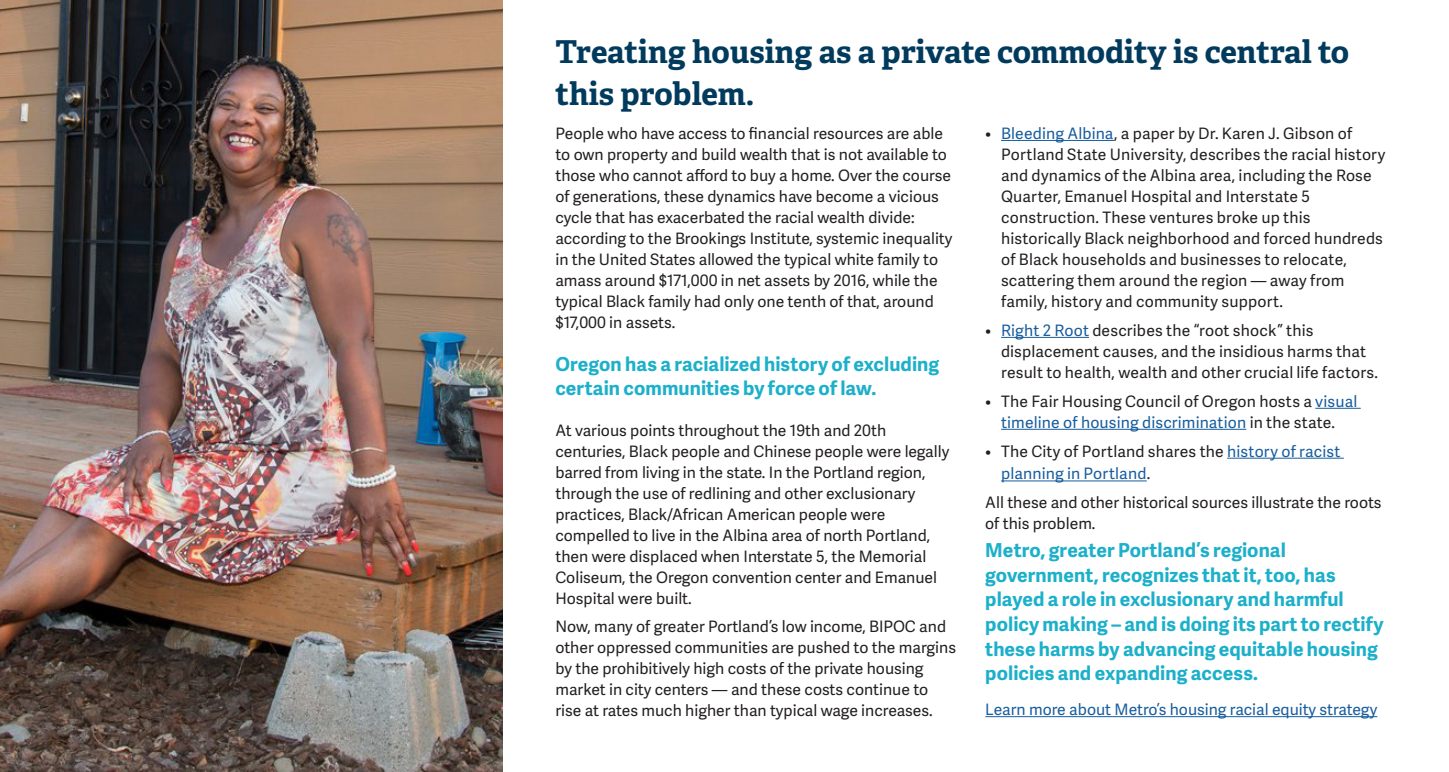
<style>
.page{position:relative;width:1449px;height:772px;background:#fff}
.page>*{position:absolute;margin:0;border:0;box-sizing:border-box;transform-origin:0 0}
.Title_18_Bold{font:700 31.5px/42px "Adelle PE";color:#003a5d}
.Heading_-_A_Sans{font:700 19.25px/24.5px "Adelle Sans";letter-spacing:.005em;color:#1cb0ca}
.t1{font:15.75px/21px "Adelle Sans";color:#231f20}
.t2{font:15.75px/22.8px "Adelle Sans";letter-spacing:.005em;color:#175d9e}
.s1{color:#175d9e}
.s2{color:#231f20}
</style>
<div class="page">
<img style="left:0;top:0;width:503px;height:772px">
<hr style="left:1001px;top:140px;width:113px;height:1px;background:#175d9e">
<hr style="left:1001px;top:337px;width:88px;height:1px;background:#175d9e">
<hr style="left:1315px;top:408px;width:46px;height:1px;background:#175d9e">
<hr style="left:1001px;top:429px;width:245px;height:1px;background:#175d9e">
<hr style="left:1227px;top:458px;width:117px;height:1px;background:#175d9e">
<hr style="left:1001px;top:480px;width:146px;height:1px;background:#175d9e">
<hr style="left:985px;top:716px;width:392px;height:1px;background:#175d9e">
<p class="Title_18_Bold" style="left:555px;top:29px;width:795px">Treating housing as a private commodity is central to this problem.</p>
<p class="t1" style="left:555px;top:122px;width:398px">People who have access to financial resources are able to own property and build wealth that is not available to those who cannot afford to buy a home. Over the course of generations, these dynamics have become a vicious cycle that has exacerbated the racial wealth divide: according to the Brookings Institute, systemic inequality in the United States allowed the typical white family to amass around $171,000 in net assets by 2016, while the typical Black family had only one tenth of that, around $17,000 in assets.</p>
<p class="Heading_-_A_Sans" style="left:555px;top:351px;width:385px">Oregon has a racialized history of excluding certain communities by force of law.</p>
<p class="t1" style="left:555px;top:419px;width:395px">At various points throughout the 19th and 20th centuries, Black people and Chinese people were legally barred from living in the state. In the Portland region, through the use of redlining and other exclusionary practices, Black/African American people were compelled to live in the Albina area of north Portland, then were displaced when Interstate 5, the Memorial Coliseum, the Oregon convention center and Emanuel Hospital were built.</p>
<p class="t1" style="left:555px;top:616px;width:402px">Now, many of greater Portland’s low income, BIPOC and other oppressed communities are pushed to the margins by the prohibitively high costs of the private housing market in city centers — and these costs continue to rise at rates much higher than typical wage increases.</p>
<p class="t1" style="left:1001px;top:122px;width:386px;text-indent:-16px">• <span class="s1">Bleeding Albina</span>, a paper by Dr. Karen J. Gibson of Portland State University, describes the racial history and dynamics of the Albina area, including the Rose Quarter, Emanuel Hospital and Interstate 5 construction. These ventures broke up this historically Black neighborhood and forced hundreds of Black households and businesses to relocate, scattering them around the region — away from family, history and community support.</p>
<p class="t1" style="left:1001px;top:319px;width:379px;text-indent:-16px">• <span class="s1">Right 2 Root</span> describes the “root shock” this displacement causes, and the insidious harms that result to health, wealth and other crucial life factors.</p>
<p class="t1" style="left:985px;top:390px;width:374px;text-align:center">• The Fair Housing Council of Oregon hosts a <span class="s1">visual timeline of housing discrimination</span> in the state.</p>
<p class="t2" style="left:1001px;top:439px;width:341px;text-indent:-16px"><span class="s2">• The City of Portland shares the</span> history of racist planning in Portland<span class="s2">.</span></p>
<p class="t1" style="left:985px;top:491px;width:398px">All these and other historical sources illustrate the roots of this problem.</p>
<p class="Heading_-_A_Sans" style="left:985px;top:537px;width:400px">Metro, greater Portland’s regional government, recognizes that it, too, has played a role in exclusionary and harmful policy making – and is doing its part to rectify these harms by advancing equitable housing policies and expanding access.</p>
<p class="t2" style="left:985px;top:697px;width:394px">Learn more about Metro’s housing racial equity strategy</p>
</div>
